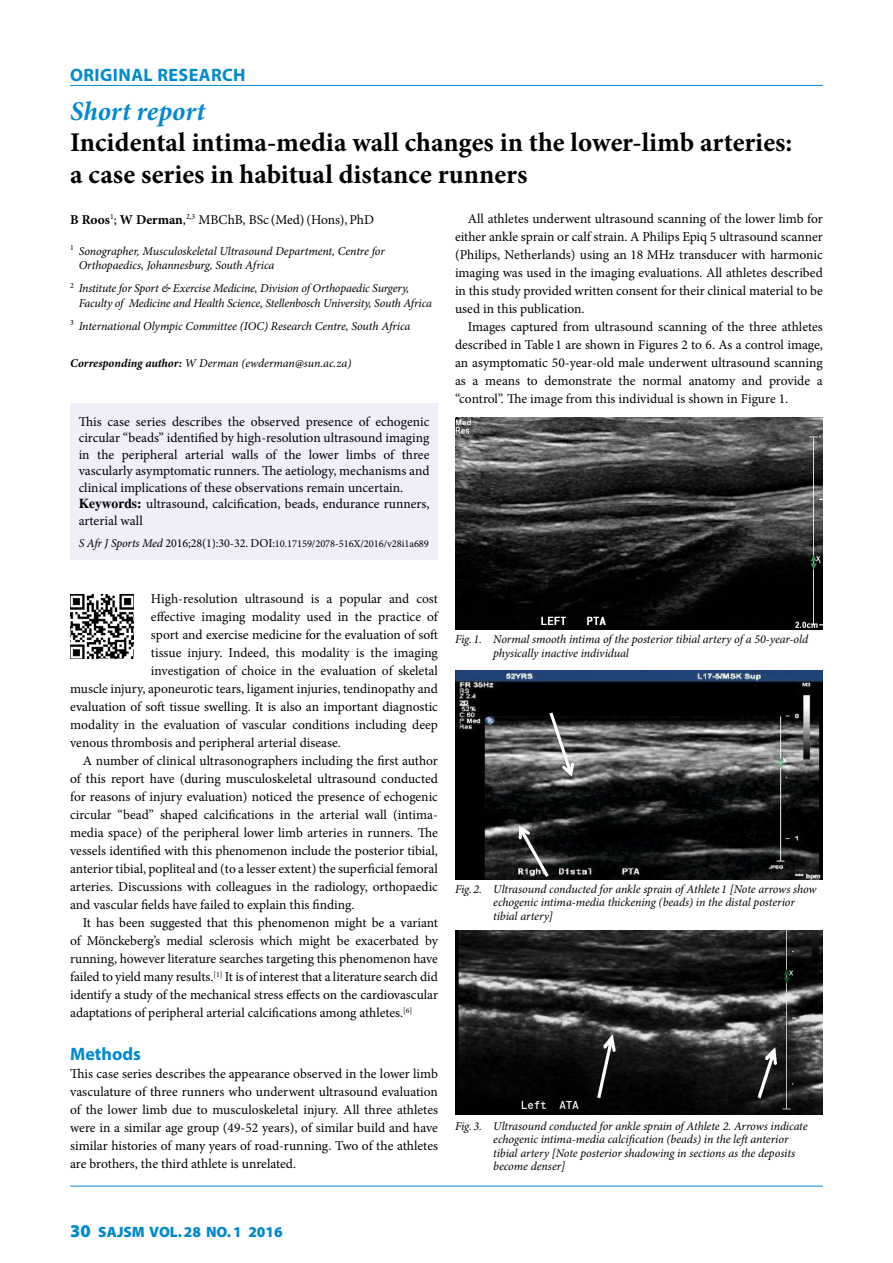
<style>
.page{position:relative;width:893px;height:1263px;background:#fff}
.page>*{position:absolute;margin:0;border:0;box-sizing:border-box;transform-origin:0 0}
.t1{font:700 27px/31.5px "Minion Pro";color:#000}
.t2{font:italic 700 27px "Minion Pro";color:#0089cf}
.t3{font:700 18px "Myriad Pro";letter-spacing:.025em;color:#0089cf}
.t4{font:700 18px "Myriad Pro";color:#0089cf}
.t5{font:900 15px "Myriad Pro";color:#0089cf}
.t6{font:13.5px/18px "Minion Pro";color:#000;text-align:justify}
.t7{font:italic 12px/13.5px "Minion Pro";letter-spacing:-.01em;color:#000}
.t8{font:10.5px "Minion Pro";letter-spacing:-.01em;color:#000}
.s1{font-weight:700}
.s2{font-family:"Times";font-weight:700}
.s3{font-style:italic;font-size:12px}
.s4{font-size:12px}
.s5{font-size:18px}
</style>
<div class="page">
<hr style="left:70px;top:1186px;width:753px;height:1px;background:#0089cf">
<hr style="left:70px;top:85px;width:753px;height:1px;background:#0089cf">
<div style="left:70px;top:403px;width:368px;height:157px;background:#eeeff8"></div>
<img style="left:70px;top:595px;width:64px;height:63px">
<img style="left:455px;top:417px;width:368px;height:213px">
<img style="left:455px;top:671px;width:368px;height:208px">
<img style="left:455px;top:930px;width:368px;height:185px">
<h2 class="t3" style="left:70px;top:63px;width:177px">ORIGINAL RESEARCH</h2>
<h1 class="t2" style="left:70px;top:92px;width:137px">Short report</h1>
<h1 class="t1" style="left:70px;top:126px;width:724px">Incidental intima-media wall changes in the lower-limb arteries: a case series in habitual distance runners</h1>
<p class="t6" style="left:70px;top:210px;width:305px"><span class="s1">B Roos</span><sup>1</sup>; <span class="s1">W Derman</span>,<sup>2,3</sup> MBChB, BSc (Med)(Hons),PhD</p>
<p class="t7" style="left:79px;top:244px;width:308px;line-height:14.4px;text-indent:-9px"><sup>1</sup> Sonographer, Musculoskeletal Ultrasound Department, Centre for<br>Orthopaedics, Johannesburg, South Africa</p>
<p class="t7" style="left:79px;top:281px;width:355px;line-height:14.4px;text-indent:-9px"><sup>2</sup> Institute for Sport &amp; Exercise Medicine, Division of Orthopaedic Surgery,<br>Faculty of Medicine and Health Science, Stellenbosch University, South Africa</p>
<p class="t7" style="left:70px;top:319px;width:342px"><sup>3</sup> International Olympic Committee (IOC) Research Centre, South Africa</p>
<p class="t7" style="left:70px;top:356px;width:283px"><span class="s1">Corresponding author:</span> W Derman (ewderman@sun.ac.za)</p>
<p class="t6" style="left:455px;top:210px;width:369px;text-indent:13px">All athletes underwent ultrasound scanning of the lower limb for either ankle sprain or calf strain. A Philips Epiq 5 ultrasound scanner (Philips, Netherlands) using an 18 MHz transducer with harmonic imaging was used in the imaging evaluations. All athletes described in this study provided written consent for their clinical material to be used in this publication.</p>
<p class="t6" style="left:455px;top:318px;width:369px;text-indent:13px">Images captured from ultrasound scanning of the three athletes described in Table 1 are shown in Figures 2 to 6. As a control image, an asymptomatic 50-year-old male underwent ultrasound scanning as a means to demonstrate the normal anatomy and provide a “control”. The image from this individual is shown in Figure 1.</p>
<p class="t6" style="left:79px;top:413px;width:352px;line-height:16.5px;text-align:left">This case series describes the observed presence of echogenic circular “beads” identified by high-resolution ultrasound imaging in the peripheral arterial walls of the lower limbs of three vascularly asymptomatic runners. The aetiology, mechanisms and clinical implications of these observations remain uncertain.<br><span class="s2">Keywords:</span> ultrasound, calcification, beads, endurance runners, arterial wall</p>
<p class="t8" style="left:79px;top:537px;width:352px"><span class="s3">S Afr J Sports Med</span> <span class="s4">2016;28(1):30‑32. DOI:</span>10.17159/2078-516X/2016/v28i1a689</p>
<p class="t6" style="left:151px;top:590px;width:289px">High-resolution ultrasound is a popular and cost</p>
<p class="t6" style="left:151px;top:608px;width:288px">effective imaging modality used in the practice of</p>
<p class="t6" style="left:151px;top:626px;width:289px">sport and exercise medicine for the evaluation of soft</p>
<p class="t6" style="left:151px;top:644px;width:288px">tissue injury. Indeed, this modality is the imaging</p>
<p class="t6" style="left:151px;top:662px;width:289px">investigation of choice in the evaluation of skeletal</p>
<p class="t6" style="left:70px;top:680px;width:369px">muscle injury, aponeurotic tears, ligament injuries, tendinopathy and</p>
<p class="t6" style="left:70px;top:698px;width:369px">evaluation of soft tissue swelling. It is also an important diagnostic</p>
<p class="t6" style="left:70px;top:716px;width:369px">modality in the evaluation of vascular conditions including deep</p>
<p class="t6" style="left:70px;top:734px;width:272px">venous thrombosis and peripheral arterial disease.</p>
<p class="t6" style="left:83px;top:752px;width:357px">A number of clinical ultrasonographers including the first author</p>
<p class="t6" style="left:70px;top:770px;width:369px">of this report have (during musculoskeletal ultrasound conducted</p>
<p class="t6" style="left:70px;top:788px;width:369px">for reasons of injury evaluation) noticed the presence of echogenic</p>
<p class="t6" style="left:70px;top:806px;width:369px">circular “bead” shaped calcifications in the arterial wall (intima-</p>
<p class="t6" style="left:70px;top:824px;width:369px">media space) of the peripheral lower limb arteries in runners. The</p>
<p class="t6" style="left:70px;top:842px;width:369px">vessels identified with this phenomenon include the posterior tibial,</p>
<p class="t6" style="left:70px;top:860px;width:369px">anterior tibial, popliteal and (to a lesser extent) the superficial femoral</p>
<p class="t6" style="left:70px;top:878px;width:369px">arteries. Discussions with colleagues in the radiology, orthopaedic</p>
<p class="t6" style="left:70px;top:896px;width:286px">and vascular fields have failed to explain this finding.</p>
<p class="t6" style="left:83px;top:914px;width:357px">It has been suggested that this phenomenon might be a variant</p>
<p class="t6" style="left:70px;top:932px;width:369px">of Mönckeberg’s medial sclerosis which might be exacerbated by</p>
<p class="t6" style="left:70px;top:950px;width:369px">running, however literature searches targeting this phenomenon have</p>
<p class="t6" style="left:70px;top:968px;width:369px">failed to yield many results.<sup>[1]</sup> It is of interest that a literature search did</p>
<p class="t6" style="left:70px;top:986px;width:369px">identify a study of the mechanical stress effects on the cardiovascular</p>
<p class="t6" style="left:70px;top:1004px;width:344px">adaptations of peripheral arterial calcifications among athletes.<sup>[6]</sup></p>
<h2 class="t4" style="left:70px;top:1042px;width:72px">Methods</h2>
<p class="t6" style="left:70px;top:1064px;width:369px">This case series describes the appearance observed in the lower limb vasculature of three runners who underwent ultrasound evaluation of the lower limb due to musculoskeletal injury. All three athletes were in a similar age group (49‑52 years), of similar build and have similar histories of many years of road-running. Two of the athletes are brothers, the third athlete is unrelated.</p>
<p class="t7" style="left:493px;top:633px;width:316px;text-indent:-38px">Fig. 1. Normal smooth intima of the posterior tibial artery of a 50-year-old physically inactive individual</p>
<p class="t7" style="left:493px;top:882px;width:325px;text-indent:-38px">Fig. 2. Ultrasound conducted for ankle sprain of Athlete 1 [Note arrows show echogenic intima-media thickening (beads) in the distal posterior tibial artery]</p>
<p class="t7" style="left:493px;top:1119px;width:316px;text-indent:-38px">Fig. 3. Ultrasound conducted for ankle sprain of Athlete 2. Arrows indicate echogenic intima-media calcification (beads) in the left anterior tibial artery [Note posterior shadowing in sections as the deposits become denser]</p>
<p class="t5" style="left:70px;top:1222px;width:214px"><span class="s5">30</span> SAJSM VOL.28 NO.1 2016</p>
</div>
